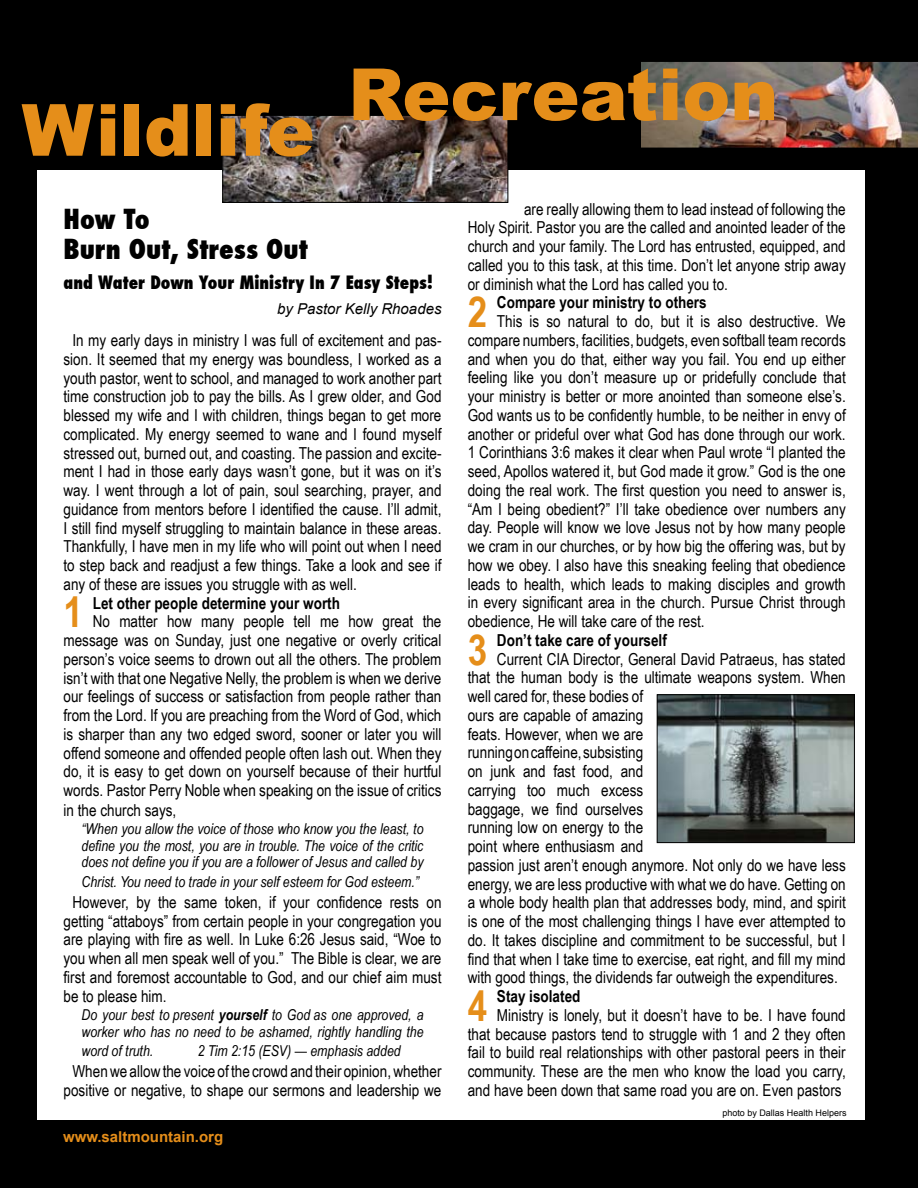
<style>
.page{position:relative;width:918px;height:1188px;background:#000}
.page>*{position:absolute;margin:0;border:0;box-sizing:border-box;transform-origin:0 0}
.t1{font:900 72px "Arial";color:#e58e1a}
.t2{font:700 42.75px "Arial Narrow";color:#e58e1a}
.t3{font:800 condensed 27px/30px "Futura";color:#000}
.t4{font:800 condensed 18px "Futura";color:#000}
.t5{font:16.5px/18.8px "Arial Narrow";color:#000;text-align:justify}
.t6{font:700 16.5px "Arial Narrow";color:#000}
.t7{font:italic 15px/16.5px "Arial Narrow";color:#000;text-align:justify}
.t8{font:700 15px "Arial";color:#e58e1a}
.t9{font:italic 15px "Arial";color:#000}
.t10{font:9px "Arial";color:#000}
.s1{font-weight:700}
</style>
<div class="page">
<div style="left:38px;top:170px;width:827px;height:950px;background:#fff"></div>
<img style="left:224px;top:117px;width:282px;height:84px">
<div style="left:222px;top:115px;width:286px;height:88px;border:1px solid #000"></div>
<img style="left:641px;top:61px;width:277px;height:87px">
<img style="left:659px;top:696px;width:194px;height:145px">
<div style="left:657px;top:694px;width:198px;height:149px;border:1px solid #000"></div>
<h1 class="t1" style="left:22px;top:90px;width:295px">Wildlife</h1>
<h1 class="t1" style="left:348px;top:54px;width:432px">Recreation</h1>
<h3 class="t3" style="left:64px;top:204px;width:246px">How To<br>Burn Out, Stress Out</h3>
<p class="t4" style="left:64px;top:270px;width:371px">and Water Down Your Ministry In 7 Easy Steps!</p>
<p class="t9" style="left:277px;top:300px;width:166px">by Pastor Kelly Rhoades</p>
<p class="t5" style="left:64px;top:331px;width:380px;text-indent:9px">In my early days in ministry I was full of excitement and pas&shy;sion. It seemed that my energy was boundless, I worked as a youth pastor, went to school, and managed to work another part time construction job to pay the bills. As I grew older, and God blessed my wife and I with children, things began to get more complicated. My energy seemed to wane and I found myself stressed out, burned out, and coasting. The passion and excite&shy;ment I had in those early days wasn’t gone, but it was on it’s way. I went through a lot of pain, soul searching, prayer, and guidance from mentors before I identified the cause. I’ll admit, I still find myself struggling to maintain balance in these areas.<br>Thankfully, I have men in my life who will point out when I need to step back and readjust a few things. Take a look and see if any of these are issues you struggle with as well.</p>
<h2 class="t2" style="left:64px;top:587px;width:21px">1</h2>
<p class="t6" style="left:93px;top:593px;width:249px">Let other people determine your worth</p>
<p class="t5" style="left:64px;top:612px;width:379px;text-indent:29px">No matter how many people tell me how great the message was on Sunday, just one negative or overly critical person’s voice seems to drown out all the others. The problem isn’t with that one Negative Nelly, the problem is when we derive our feelings of success or satisfaction from people rather than from the Lord. If you are preaching from the Word of God, which is sharper than any two edged sword, sooner or later you will offend someone and offended people often lash out. When they do, it is easy to get down on yourself because of their hurtful words. Pastor Perry Noble when speaking on the issue of critics in the church says,</p>
<p class="t7" style="left:82px;top:821px;width:344px">“When you allow the voice of those who know you the least, to define you the most, you are in trouble. The voice of the critic does not define you if you are a follower of Jesus and called by</p>
<p class="t7" style="left:82px;top:873px;width:339px">Christ. You need to trade in your self esteem for God esteem.”</p>
<p class="t5" style="left:64px;top:893px;width:380px;text-indent:9px">However, by the same token, if your confidence rests on getting “attaboys” from certain people in your congregation you are playing with fire as well. In Luke 6:26 Jesus said, “Woe to you when all men speak well of you.” The Bible is clear, we are first and foremost accountable to God, and our chief aim must be to please him.</p>
<p class="t7" style="left:82px;top:1007px;width:343px">Do your best to present <span class="s1">yourself</span> to God as one approved, a worker who has no need to be ashamed, rightly handling the</p>
<p class="t7" style="left:82px;top:1043px;width:73px">word of truth.</p>
<p class="t7" style="left:198px;top:1043px;width:204px">2 Tim 2:15 (ESV) — emphasis added</p>
<p class="t5" style="left:64px;top:1062px;width:379px;text-align:center">When we allow the voice of the crowd and their opinion, whether positive or negative, to shape our sermons and leadership we</p>
<p class="t8" style="left:63px;top:1128px;width:162px">www.saltmountain.org</p>
<p class="t5" style="left:468px;top:199px;width:380px;text-indent:56px">are really allowing them to lead instead of following the Holy Spirit. Pastor you are the called and anointed leader of the church and your family. The Lord has entrusted, equipped, and called you to this task, at this time. Don’t let anyone strip away or diminish what the Lord has called you to.</p>
<h2 class="t2" style="left:468px;top:287px;width:21px">2</h2>
<p class="t6" style="left:497px;top:293px;width:211px">Compare your ministry to others</p>
<p class="t5" style="left:468px;top:312px;width:380px;text-indent:29px">This is so natural to do, but it is also destructive. We compare numbers, facilities, budgets, even softball team records and when you do that, either way you fail. You end up either feeling like you don’t measure up or pridefully conclude that your ministry is better or more anointed than someone else’s.<br>God wants us to be confidently humble, to be neither in envy of another or prideful over what God has done through our work.<br>1 Corinthians 3:6 makes it clear when Paul wrote “I planted the seed, Apollos watered it, but God made it grow.” God is the one doing the real work. The first question you need to answer is, “Am I being obedient?” I’ll take obedience over numbers any day. People will know we love Jesus not by how many people we cram in our churches, or by how big the offering was, but by how we obey. I also have this sneaking feeling that obedience leads to health, which leads to making disciples and growth in every significant area in the church. Pursue Christ through obedience, He will take care of the rest.</p>
<h2 class="t2" style="left:468px;top:625px;width:21px">3</h2>
<p class="t6" style="left:497px;top:630px;width:171px">Don’t take care of yourself</p>
<p class="t5" style="left:468px;top:649px;width:380px;text-align:left;text-indent:29px">Current CIA Director, General David Patraeus, has stated that the human body is the ultimate weapons system. When well cared for, these bodies of<br>ours are capable of amazing<br>feats. However, when we are<br>running on caffeine, subsisting<br>on junk and fast food, and<br>carrying too much excess<br>baggage, we find ourselves<br>running low on energy to the<br>point where enthusiasm and<br>passion just aren’t enough anymore. Not only do we have less energy, we are less productive with what we do have. Getting on a whole body health plan that addresses body, mind, and spirit is one of the most challenging things I have ever attempted to do. It takes discipline and commitment to be successful, but I find that when I take time to exercise, eat right, and fill my mind with good things, the dividends far outweigh the expenditures.</p>
<h2 class="t2" style="left:468px;top:981px;width:21px">4</h2>
<p class="t6" style="left:497px;top:987px;width:85px">Stay isolated</p>
<p class="t5" style="left:468px;top:1006px;width:379px;text-indent:29px">Ministry is lonely, but it doesn’t have to be. I have found that because pastors tend to struggle with 1 and 2 they often fail to build real relationships with other pastoral peers in their community. These are the men who know the load you carry, and have been down that same road you are on. Even pastors</p>
<p class="t10" style="left:722px;top:1107px;width:126px">photo by Dallas Health Helpers</p>
</div>
